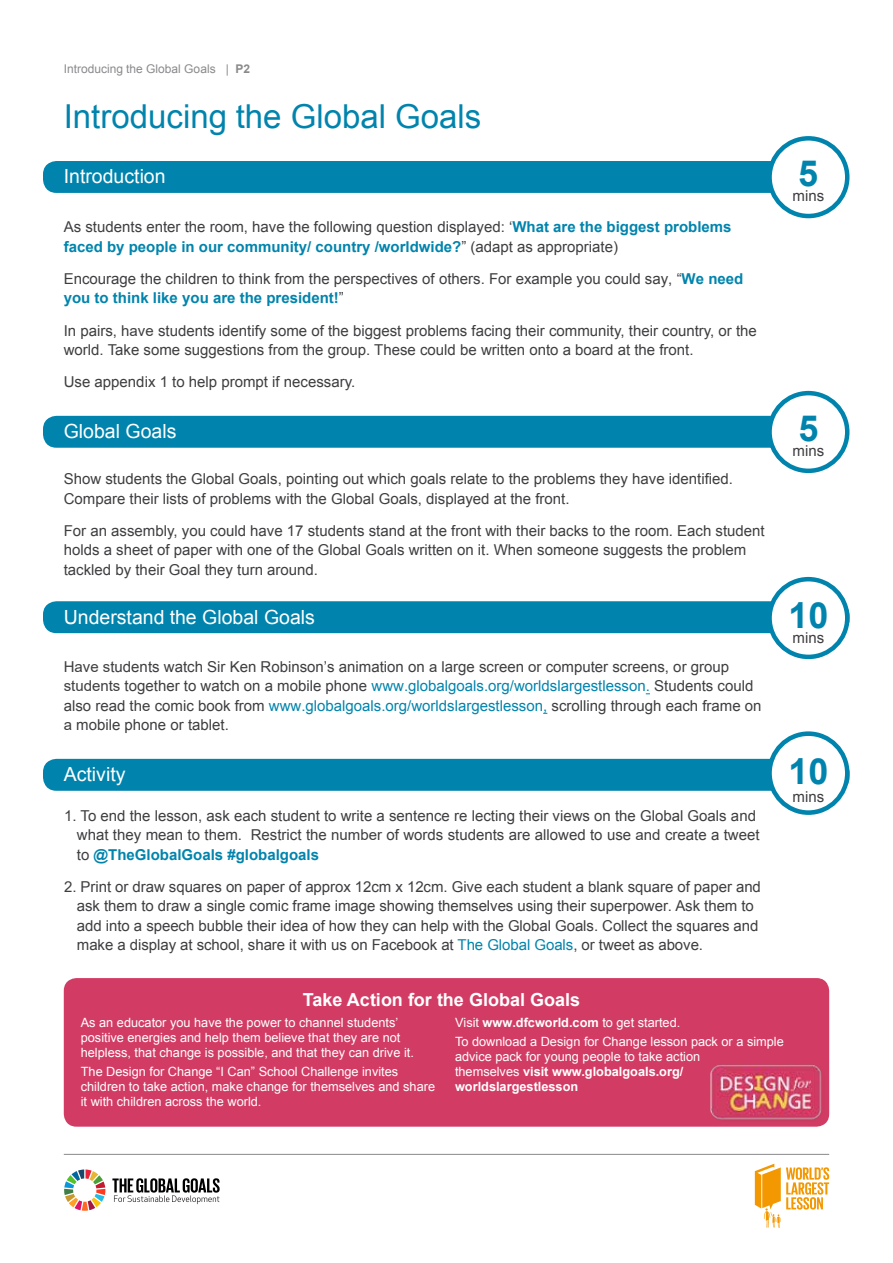
<style>
.page{position:relative;width:893px;height:1263px;background:#fff}
.page>*{position:absolute;margin:0;border:0;box-sizing:border-box;transform-origin:0 0}
.t1{font:700 36px "Arial";color:#0084ad}
.t2{font:33px "Arial";color:#0084ad}
.t3{font:19.5px "Arial";color:#fff}
.t4{font:700 18px "Arial";color:#fff}
.t5{font:15px/19.5px "Arial";color:#3e3d40}
.t6{font:12.75px/15px "Arial";color:#fff}
.t7{font:12px "Arial";color:#8a8a8d}
.s1{font-weight:700}
.s2{font-weight:700;color:#0084ad}
.s3{color:#0084ad}
</style>
<div class="page">
<svg style="left:755px;top:1163px;width:74px;height:65px"></svg>
<hr style="left:64px;top:1154px;width:765px;height:1px;background:#8a8a8d">
<svg style="left:64px;top:1169px;width:41px;height:42px"></svg>
<svg style="left:112px;top:1178px;width:108px;height:26px"></svg>
<div style="left:43px;top:416px;width:761px;height:32px;background:#0084ad;border-radius:14px"></div>
<div style="left:769px;top:393px;width:78px;height:78px;background:#fff;border-radius:50%"></div>
<div style="left:767px;top:391px;width:82px;height:82px;border:4px solid #0084ad;border-radius:50%"></div>
<div style="left:43px;top:161px;width:761px;height:32px;background:#0084ad;border-radius:14px"></div>
<div style="left:769px;top:138px;width:78px;height:78px;background:#fff;border-radius:50%"></div>
<div style="left:767px;top:136px;width:82px;height:82px;border:4px solid #0084ad;border-radius:50%"></div>
<div style="left:43px;top:601px;width:806px;height:32px;background:#0084ad;border-radius:14px"></div>
<div style="left:769px;top:579px;width:78px;height:78px;background:#fff;border-radius:50%"></div>
<div style="left:767px;top:577px;width:82px;height:82px;border:4px solid #0084ad;border-radius:50%"></div>
<div style="left:43px;top:759px;width:806px;height:32px;background:#0084ad;border-radius:14px"></div>
<div style="left:769px;top:742px;width:78px;height:66px;background:#fff;border-radius:50%"></div>
<div style="left:767px;top:731px;width:82px;height:84px;border:5px solid #0084ad;border-radius:50%"></div>
<div style="left:64px;top:978px;width:765px;height:149px;background:#d23c64;border-radius:13px"></div>
<img style="left:710px;top:1064px;width:112px;height:56px">
<p class="t7" style="left:64px;top:60px;width:188px">Introducing the Global Goals | <span class="s1">P2</span></p>
<h2 class="t2" style="left:64px;top:94px;width:419px">Introducing the Global Goals</h2>
<h3 class="t3" style="left:64px;top:164px;width:103px">Introduction</h3>
<p class="t5" style="left:64px;top:217px;width:669px">As students enter the room, have the following question displayed: ‘<span class="s2">What are the biggest problems faced by people in our community/ country /worldwide?</span>” (adapt as appropriate)</p>
<p class="t5" style="left:64px;top:269px;width:681px">Encourage the children to think from the perspectives of others. For example you could say, “<span class="s2">We need you to think like you are the president!</span>”</p>
<p class="t5" style="left:64px;top:321px;width:695px">In pairs, have students identify some of the biggest problems facing their community, their country, or the world. Take some suggestions from the group. These could be written onto a board at the front.</p>
<p class="t5" style="left:64px;top:372px;width:293px">Use appendix 1 to help prompt if necessary.</p>
<h3 class="t3" style="left:64px;top:418px;width:114px">Global Goals</h3>
<p class="t5" style="left:64px;top:469px;width:671px">Show students the Global Goals, pointing out which goals relate to the problems they have identified.<br>Compare their lists of problems with the Global Goals, displayed at the front.</p>
<p class="t5" style="left:64px;top:521px;width:702px">For an assembly, you could have 17 students stand at the front with their backs to the room. Each student holds a sheet of paper with one of the Global Goals written on it. When someone suggests the problem tackled by their Goal they turn around.</p>
<h3 class="t3" style="left:64px;top:604px;width:253px">Understand the Global Goals</h3>
<p class="t5" style="left:64px;top:656px;width:699px">Have students watch Sir Ken Robinson’s animation on a large screen or computer screens, or group students together to watch on a mobile phone <span class="s3">www.globalgoals.org/worldslargestlesson.</span> Students could also read the comic book from <span class="s3">www.globalgoals.org/worldslargestlesson,</span> scrolling through each frame on a mobile phone or tablet.</p>
<h3 class="t3" style="left:64px;top:761px;width:63px">Activity</h3>
<p class="t5" style="left:77px;top:806px;width:684px;text-indent:-13px">1. To end the lesson, ask each student to write a sentence re lecting their views on the Global Goals and what they mean to them. Restrict the number of words students are allowed to use and create a tweet to <span class="s2">@TheGlobalGoals #globalgoals</span></p>
<p class="t5" style="left:77px;top:877px;width:685px;text-indent:-13px">2. Print or draw squares on paper of approx 12cm x 12cm. Give each student a blank square of paper and ask them to draw a single comic frame image showing themselves using their superpower. Ask them to add into a speech bubble their idea of how they can help with the Global Goals. Collect the squares and make a display at school, share it with us on Facebook at <span class="s3">The Global Goals</span>, or tweet as above.</p>
<p class="t4" style="left:303px;top:987px;width:279px">Take Action for the Global Goals</p>
<h1 class="t1" style="left:798px;top:148px;width:22px">5</h1>
<p class="t5" style="left:793px;top:186px;width:33px">mins</p>
<h1 class="t1" style="left:798px;top:404px;width:22px">5</h1>
<p class="t5" style="left:793px;top:441px;width:33px">mins</p>
<h1 class="t1" style="left:788px;top:591px;width:42px">10</h1>
<p class="t5" style="left:793px;top:628px;width:33px">mins</p>
<h1 class="t1" style="left:789px;top:747px;width:42px">10</h1>
<p class="t5" style="left:792px;top:787px;width:33px">mins</p>
<p class="t6" style="left:81px;top:1015px;width:335px">As an educator you have the power to channel students’ positive energies and help them believe that they are not helpless, that change is possible, and that they can drive it.</p>
<p class="t6" style="left:81px;top:1064px;width:356px">The Design for Change “I Can” School Challenge invites children to take action, make change for themselves and share it with children across the world.</p>
<p class="t6" style="left:455px;top:1013px;width:330px;line-height:19.2px">Visit <span class="s1">www.dfcworld.com</span> to get started.<br>To download a Design for Change lesson pack or a simple</p>
<p class="t6" style="left:455px;top:1049px;width:247px">advice pack for young people to take action themselves <span class="s1">visit www.globalgoals.org/ worldslargestlesson</span></p>
</div>
